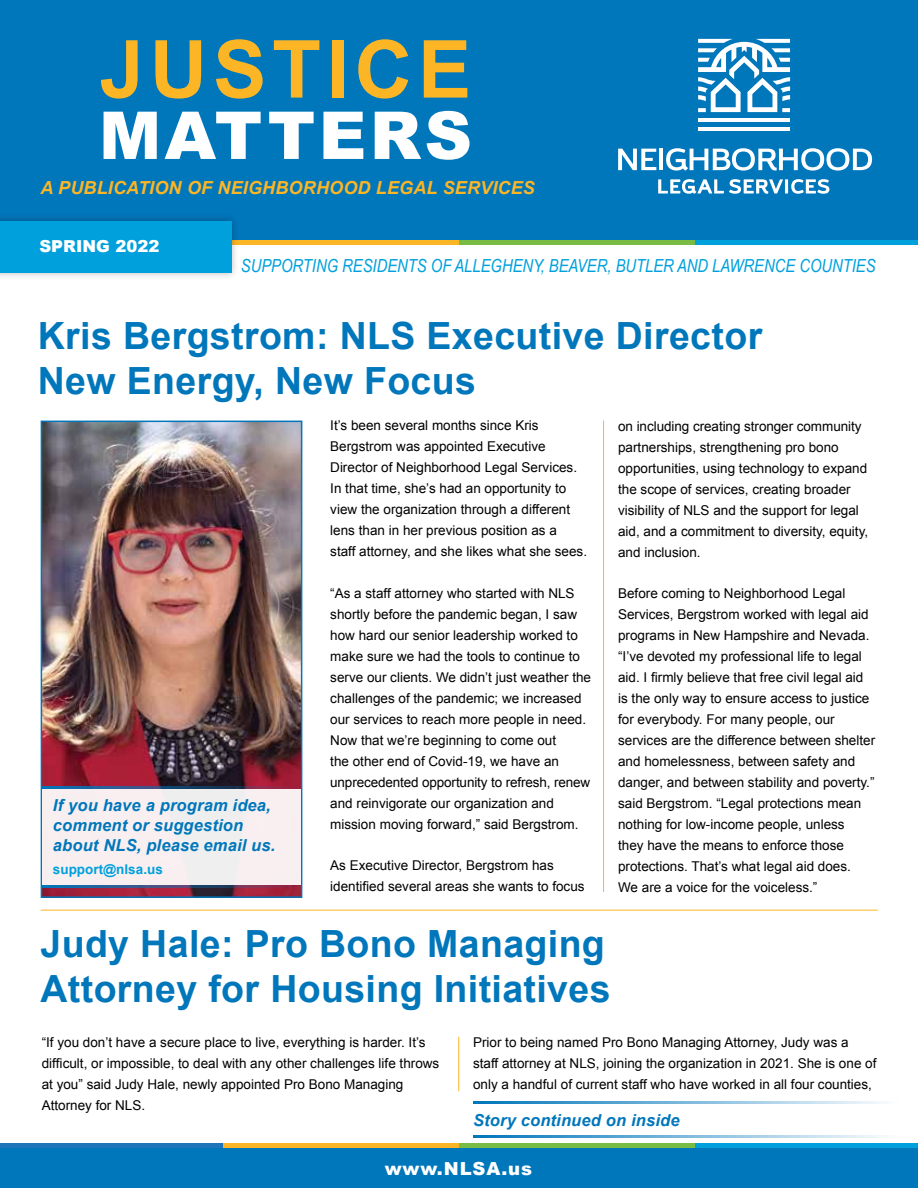
<style>
.page{position:relative;width:918px;height:1188px;background:#fff}
.page>*{position:absolute;margin:0;border:0;box-sizing:border-box;transform-origin:0 0}
.t1{font:700 80.1px "Arial";letter-spacing:.07em;color:#fcb525}
.t2{font:900 66px "Arial";letter-spacing:.05em;color:#fff}
.t3{font:700 37.5px/45px "Arial";letter-spacing:.01em;color:#0076bb}
.t4{font:italic 18px "Arial Narrow";color:#00a0dd}
.t5{font:italic 700 18px "Arial";letter-spacing:.01em;color:#fcb525}
.t6{font:900 18px "Arial";letter-spacing:.05em;color:#fff}
.t7{font:italic 700 16.5px/19.8px "Arial";letter-spacing:.01em;color:#0076bb}
.t8{font:900 16.5px "Arial";color:#fff}
.t9{font:13.5px/21px "Arial";color:#000}
.t10{font:700 13.5px "Arial";color:#00a0dd}
</style>
<div class="page">
<img style="left:44px;top:424px;width:255px;height:471px">
<div style="left:41px;top:421px;width:261px;height:477px;border:2px solid #0076bb"></div>
<div style="left:42px;top:789px;width:259px;height:96px;background:#f8eff1"></div>
<div style="left:0;top:0;width:918px;height:243px;background:#0076bb"></div>
<svg style="left:618px;top:149px;width:38px;height:21px"></svg>
<hr style="left:659px;top:149px;width:4px;height:21px;background:#fff">
<svg style="left:666px;top:148px;width:206px;height:23px"></svg>
<svg style="left:658px;top:179px;width:171px;height:15px"></svg>
<hr style="left:698px;top:118px;width:92px;height:4px;background:#fff">
<hr style="left:698px;top:127px;width:92px;height:4px;background:#fff">
<svg style="left:698px;top:39px;width:92px;height:73px"></svg>
<div style="left:0;top:1147px;width:918px;height:41px;background:#0076bb"></div>
<div style="left:223px;top:240px;width:236px;height:5px;background:#fcb524"></div>
<div style="left:459px;top:240px;width:237px;height:5px;background:#79bc43"></div>
<div style="left:696px;top:240px;width:222px;height:5px;background:#00a0dd"></div>
<div style="left:223px;top:1143px;width:236px;height:5px;background:#fcb524"></div>
<div style="left:0;top:1143px;width:223px;height:5px;background:#1e75ba"></div>
<div style="left:459px;top:1143px;width:237px;height:5px;background:#79bc43"></div>
<div style="left:696px;top:1143px;width:222px;height:5px;background:#00a0dd"></div>
<div style="left:0;top:213px;width:239px;height:67px;background:#000;opacity:.27"></div>
<div style="left:0;top:221px;width:231px;height:52px;background:#00a0dd"></div>
<hr style="left:41px;top:910px;width:837px;height:1px;background:#fcb525">
<hr style="left:458px;top:1037px;width:1px;height:54px;background:#fcb525">
<hr style="left:603px;top:421px;width:1px;height:471px;background:#fcb525">
<hr style="left:473px;top:1101px;width:425px;height:3px;background:#0076bb">
<hr style="left:473px;top:1135px;width:425px;height:3px;background:#0076bb">
<hr style="left:41px;top:786px;width:261px;height:3px;background:#0076bb">
<hr style="left:41px;top:885px;width:261px;height:3px;background:#0076bb">
<h1 class="t1" style="left:100px;top:16px;width:373px">JUSTICE</h1>
<h2 class="t2" style="left:99px;top:87px;width:375px">MATTERS</h2>
<h3 class="t5" style="left:40px;top:175px;width:496px">A PUBLICATION OF NEIGHBORHOOD LEGAL SERVICES</h3>
<p class="t8" style="left:39px;top:234px;width:122px">SPRING 2022</p>
<h3 class="t4" style="left:241px;top:254px;width:636px">SUPPORTING RESIDENTS OF ALLEGHENY, BEAVER, BUTLER AND LAWRENCE COUNTIES</h3>
<h3 class="t3" style="left:38px;top:314px;width:726px">Kris Bergstrom: NLS Executive Director<br>New Energy, New Focus</h3>
<p class="t7" style="left:53px;top:796px;width:224px">If you have a program idea, comment or suggestion about NLS, please email us.</p>
<p class="t10" style="left:53px;top:860px;width:111px">support@nlsa.us</p>
<p class="t9" style="left:330px;top:415px;width:258px">It’s been several months since Kris Bergstrom was appointed Executive Director of Neighborhood Legal Services.<br>In that time, she’s had an opportunity to view the organization through a different lens than in her previous position as a<br>staff attorney, and she likes what she sees.</p>
<p class="t9" style="left:330px;top:583px;width:262px">“As a staff attorney who started with NLS shortly before the pandemic began, I saw how hard our senior leadership worked to make sure we had the tools to continue to serve our clients. We didn’t just weather the challenges of the pandemic; we increased our services to reach more people in need.<br>Now that we’re beginning to come out<br>the other end of Covid-19, we have an unprecedented opportunity to refresh, renew and reinvigorate our organization and mission moving forward,” said Bergstrom.</p>
<p class="t9" style="left:330px;top:855px;width:256px">As Executive Director, Bergstrom has identified several areas she wants to focus</p>
<p class="t9" style="left:618px;top:415px;width:252px">on including creating stronger community partnerships, strengthening pro bono opportunities, using technology to expand the scope of services, creating broader visibility of NLS and the support for legal aid, and a commitment to diversity, equity, and inclusion.</p>
<p class="t9" style="left:618px;top:583px;width:259px">Before coming to Neighborhood Legal Services, Bergstrom worked with legal aid programs in New Hampshire and Nevada. “I’ve devoted my professional life to legal aid. I firmly believe that free civil legal aid is the only way to ensure access to justice for everybody. For many people, our services are the difference between shelter and homelessness, between safety and danger, and between stability and poverty.” said Bergstrom. “Legal protections mean nothing for low-income people, unless<br>they have the means to enforce those protections. That’s what legal aid does.<br>We are a voice for the voiceless.”</p>
<h3 class="t3" style="left:40px;top:923px;width:572px">Judy Hale: Pro Bono Managing<br>Attorney for Housing Initiatives</h3>
<p class="t9" style="left:42px;top:1032px;width:399px">“If you don’t have a secure place to live, everything is harder. It’s difficult, or impossible, to deal with any other challenges life throws at you” said Judy Hale, newly appointed Pro Bono Managing Attorney for NLS.</p>
<p class="t9" style="left:473px;top:1032px;width:405px">Prior to being named Pro Bono Managing Attorney, Judy was a staff attorney at NLS, joining the organization in 2021. She is one of only a handful of current staff who have worked in all four counties,</p>
<p class="t7" style="left:473px;top:1110px;width:208px">Story continued on inside</p>
<h3 class="t6" style="left:385px;top:1155px;width:149px">www.NLSA.us</h3>
</div>
